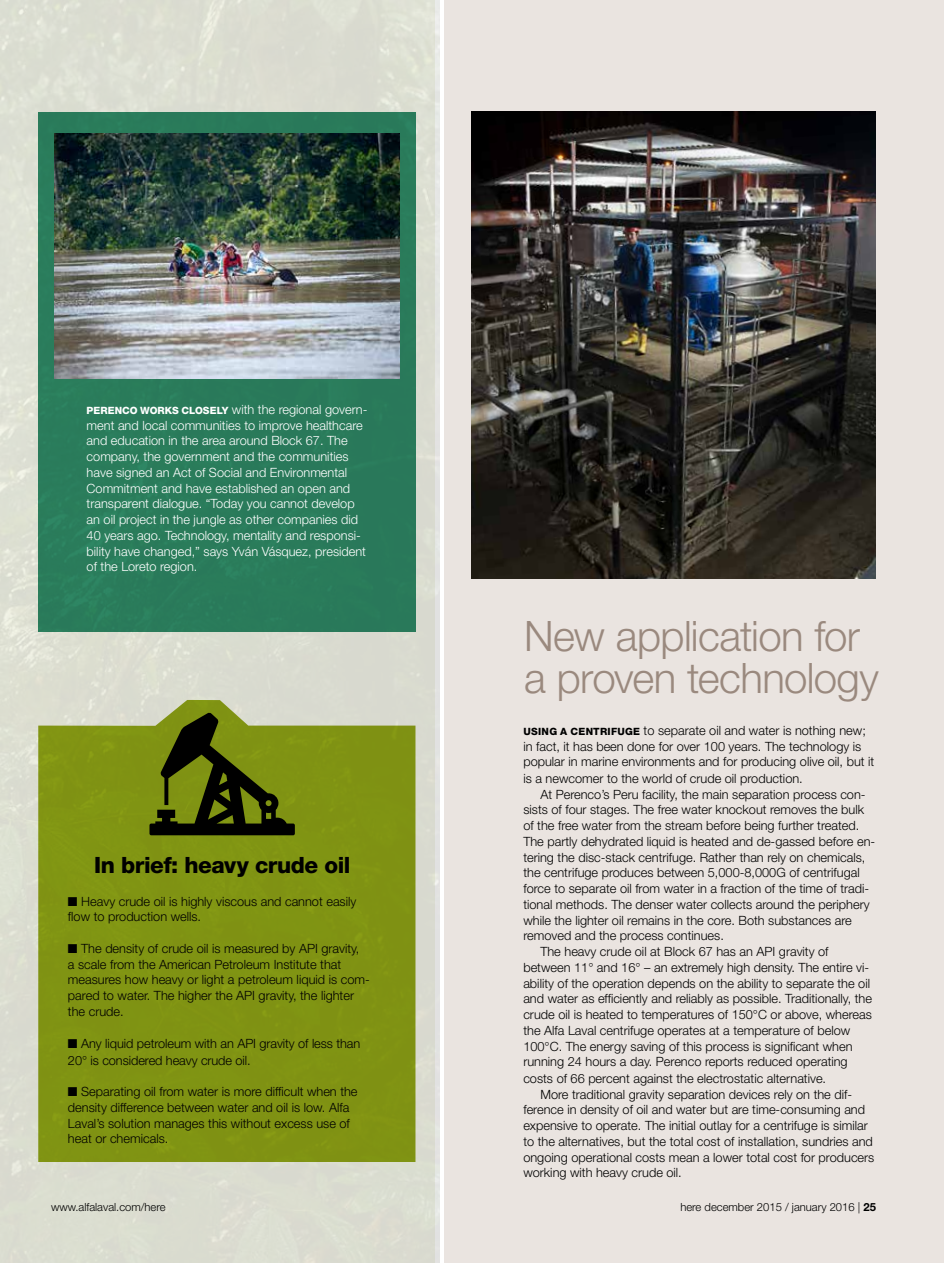
<style>
.page{position:relative;width:944px;height:1263px;background:#fff}
.page>*{position:absolute;margin:0;border:0;box-sizing:border-box;transform-origin:0 0}
.t1{font:300 42px/42px "Helvetica Neue LT Std";letter-spacing:-.015em;color:#9a897e}
.t2{font:800 22.5px "Helvetica Neue LT Std";letter-spacing:-.02em;color:#000}
.t3{font:300 12.75px/15.8px "Helvetica Neue LT Std";color:#000}
.t4{font:300 12.75px/15.8px "Helvetica Neue LT Std";color:#fff}
.t5{font:300 11.25px "Helvetica Neue LT Std";color:#000}
.s1{font-weight:800;font-size:10.05px}
.s2{font-weight:700}
</style>
<div class="page">
<div style="left:0;top:0;width:435px;height:1263px;background:#dbddd0"></div>
<div style="left:38px;top:112px;width:377px;height:519px;background:#2a7b5a"></div>
<div style="left:444px;top:0;width:500px;height:1263px;background:#eae4e0"></div>
<img style="left:472px;top:112px;width:404px;height:466px">
<div style="left:38px;top:700px;width:377px;height:462px;background:#809313"></div>
<img style="left:55px;top:134px;width:344px;height:244px">
<svg style="left:149px;top:712px;width:146px;height:123px;background:#546015"></svg>
<p class="t4" style="left:87px;top:401px;width:282px"><span class="s1">PERENCO WORKS CLOSELY</span> with the regional govern&shy;ment and local communities to improve healthcare and education in the area around Block 67. The company, the government and the communities have signed an Act of Social and Environmental Commitment and have established an open and transparent dialogue. “Today you cannot develop an oil project in the jungle as other companies did 40 years ago. Technology, mentality and responsi&shy;bility have changed,” says Yván Vásquez, president of the Loreto region.</p>
<h2 class="t2" style="left:94px;top:851px;width:258px">In brief: heavy crude oil</h2>
<p class="t3" style="left:68px;top:893px;width:290px">■ Heavy crude oil is highly viscous and cannot easily flow to production wells.</p>
<p class="t3" style="left:68px;top:940px;width:303px">■ The density of crude oil is measured by API gravity,<br>a scale from the American Petroleum Institute that measures how heavy or light a petroleum liquid is com&shy;pared to water. The higher the API gravity, the lighter the crude.</p>
<p class="t3" style="left:68px;top:1035px;width:294px;line-height:16.5px">■ Any liquid petroleum with an API gravity of less than<br>20° is considered heavy crude oil.</p>
<p class="t3" style="left:68px;top:1083px;width:291px">■ Separating oil from water is more difficult when the density difference between water and oil is low. Alfa Laval’s solution manages this without excess use of heat or chemicals.</p>
<h1 class="t1" style="left:524px;top:614px;width:356px">New application for a proven technology</h1>
<p class="t3" style="left:523px;top:722px;width:352px"><span class="s1">USING A CENTRIFUGE</span> to separate oil and water is nothing new; in fact, it has been done for over 100 years. The technology is popular in marine environments and for producing olive oil, but it is a newcomer to the world of crude oil production.</p>
<p class="t3" style="left:540px;top:786px;width:327px">At Perenco’s Peru facility, the main separation process con-</p>
<p class="t3" style="left:523px;top:802px;width:342px">sists of four stages. The free water knockout removes the bulk</p>
<p class="t3" style="left:523px;top:817px;width:337px">of the free water from the stream before being further treated.</p>
<p class="t3" style="left:523px;top:833px;width:353px">The partly dehydrated liquid is heated and de-gassed before en-</p>
<p class="t3" style="left:523px;top:849px;width:343px">tering the disc-stack centrifuge. Rather than rely on chemicals,</p>
<p class="t3" style="left:523px;top:865px;width:338px">the centrifuge produces between 5,000-8,000G of centrifugal</p>
<p class="t3" style="left:523px;top:880px;width:347px">force to separate oil from water in a fraction of the time of tradi-</p>
<p class="t3" style="left:523px;top:896px;width:348px">tional methods. The denser water collects around the periphery</p>
<p class="t3" style="left:523px;top:912px;width:330px">while the lighter oil remains in the core. Both substances are</p>
<p class="t3" style="left:523px;top:928px;width:202px">removed and the process continues.</p>
<p class="t3" style="left:540px;top:943px;width:290px">The heavy crude oil at Block 67 has an API gravity of</p>
<p class="t3" style="left:523px;top:959px;width:347px">between 11° and 16° – an extremely high density. The entire vi-</p>
<p class="t3" style="left:523px;top:975px;width:348px">ability of the operation depends on the ability to separate the oil</p>
<p class="t3" style="left:523px;top:991px;width:350px">and water as efficiently and reliably as possible. Traditionally, the</p>
<p class="t3" style="left:523px;top:1006px;width:350px">crude oil is heated to temperatures of 150°C or above, whereas</p>
<p class="t3" style="left:523px;top:1022px;width:328px">the Alfa Laval centrifuge operates at a temperature of below</p>
<p class="t3" style="left:523px;top:1038px;width:331px">100°C. The energy saving of this process is significant when</p>
<p class="t3" style="left:523px;top:1054px;width:326px">running 24 hours a day. Perenco reports reduced operating</p>
<p class="t3" style="left:523px;top:1070px;width:304px">costs of 66 percent against the electrostatic alternative.</p>
<p class="t3" style="left:540px;top:1086px;width:313px">More traditional gravity separation devices rely on the dif-</p>
<p class="t3" style="left:523px;top:1102px;width:343px">ference in density of oil and water but are time-consuming and</p>
<p class="t3" style="left:523px;top:1117px;width:346px">expensive to operate. The initial outlay for a centrifuge is similar</p>
<p class="t3" style="left:523px;top:1133px;width:351px">to the alternatives, but the total cost of installation, sundries and</p>
<p class="t3" style="left:523px;top:1149px;width:352px">ongoing operational costs mean a lower total cost for producers</p>
<p class="t3" style="left:523px;top:1164px;width:160px">working with heavy crude oil.</p>
<p class="t5" style="left:51px;top:1200px;width:116px">www.alfalaval.com/here</p>
<p class="t5" style="left:680px;top:1200px;width:197px">here december 2015 / january 2016 | <span class="s2">25</span></p>
</div>
